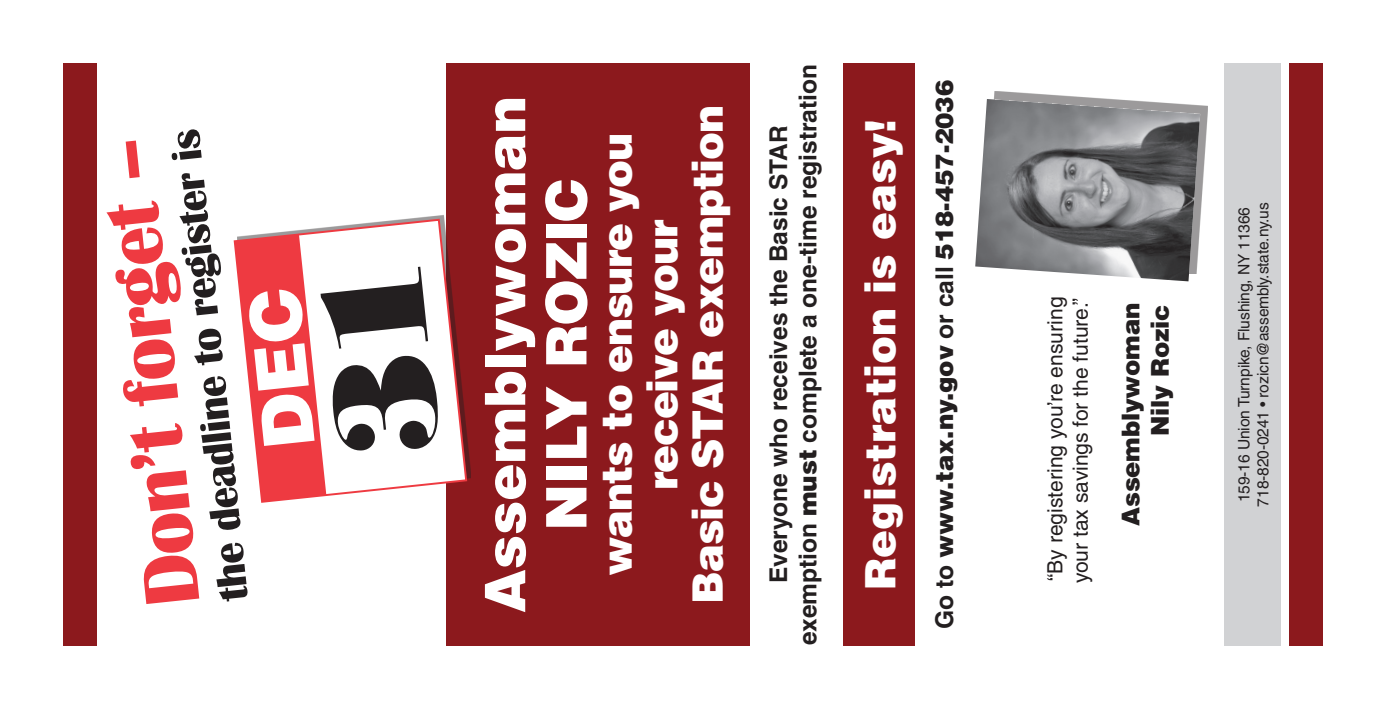
<style>
.page{position:relative;width:1386px;height:709px;background:#fff}
.page>*{position:absolute;margin:0;border:0;box-sizing:border-box;transform-origin:0 0}
.t1{font:900 56px/61.2px "Helvetica";color:#fff;text-align:center}
.t2{font:900 42px/45.5px "Helvetica";letter-spacing:-.03em;color:#fff;text-align:center}
.t3{font:900 42px "Helvetica";color:#fff}
.t4{font:700 24.5px/29.4px "Helvetica";color:#231f20;text-align:center}
.t5{font:900 24.5px/29.4px "Helvetica";letter-spacing:-.01em;color:#231f20;text-align:right}
.t6{font:21px/25.2px "Helvetica";color:#231f20}
.t7{font:15.75px/19.2px "Helvetica";letter-spacing:-.01em;color:#231f20}
.s1{font-weight:900}
.s2{font-weight:700}
</style>
<div class="page">
<div style="left:983px;top:91px;width:225px;height:183px;background:#231f20;opacity:.45"></div>
<img style="left:975px;top:99px;width:225px;height:182px">
<div style="left:1225px;top:63px;width:56px;height:583px;background:#d1d2d4"></div>
<div style="left:446px;top:63px;width:303px;height:583px;background:#8c191d"></div>
<div style="left:63px;top:63px;width:34px;height:583px;background:#8c191d"></div>
<svg style="left:106px;top:141px;width:69px;height:463px"></svg>
<div style="left:1289px;top:63px;width:34px;height:583px;background:#8c191d"></div>
<svg style="left:442px;top:218px;width:26px;height:266px"></svg>
<div style="left:843px;top:63px;width:72px;height:583px;background:#8c191d"></div>
<svg style="left:171px;top:129px;width:271px;height:472px"></svg>
<p class="t1" style="left:473px;top:613px;width:518px;rotate:-90deg">Assemblywoman<br>NILY ROZIC</p>
<p class="t2" style="left:593px;top:603px;width:499px;rotate:-90deg">wants to ensure you receive your<br>Basic STAR exemption</p>
<h3 class="t4" style="left:763px;top:645px;width:582px;rotate:-90deg">Everyone who receives the Basic STAR exemption <span class="s1">must</span> complete a one-time registration</h3>
<p class="t3" style="left:853px;top:590px;width:473px;rotate:-90deg">Registration is easy!</p>
<h3 class="t5" style="left:929px;top:629px;width:551px;rotate:-90deg"><span class="s2">Go to</span> www.tax.ny.gov <span class="s2">or call</span> 518-457-2036</h3>
<p class="t6" style="left:1043px;top:583px;width:288px;rotate:-90deg">“By registering you’re ensuring your tax savings for the future.”</p>
<p class="t5" style="left:1115px;top:526px;width:225px;rotate:-90deg">Assemblywoman<br>Nily Rozic</p>
<p class="t7" style="left:1234px;top:506px;width:305px;rotate:-90deg">159-16 Union Turnpike, Flushing, NY 11366<br>718-820-0241 • rozicn@assembly.state.ny.us</p>
</div>
